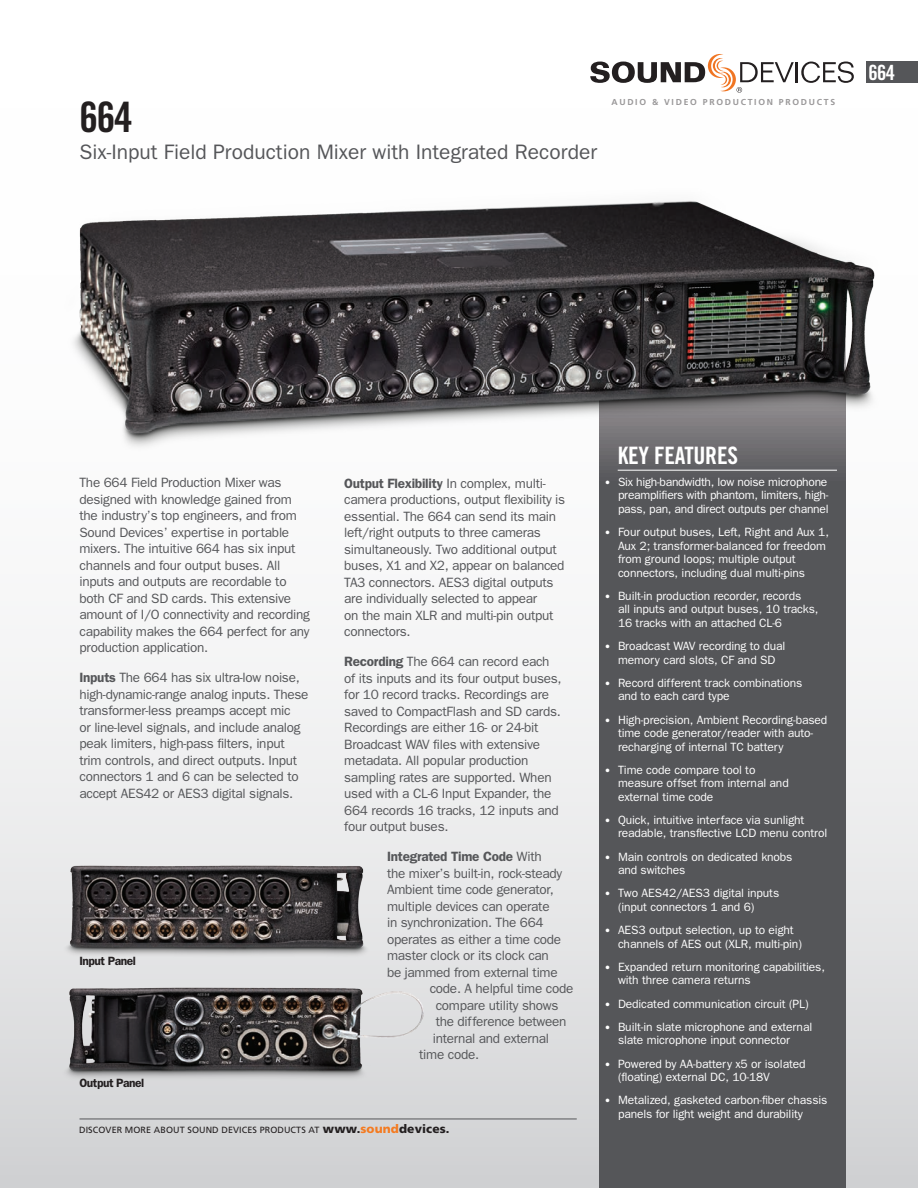
<style>
.page{position:relative;width:918px;height:1188px;background:#fff}
.page>*{position:absolute;margin:0;border:0;box-sizing:border-box;transform-origin:0 0}
.t1{font:42px "Trade Gothic Bold Cond Twenty";color:#231f20}
.t2{font:24px "Trade Gothic Bold Cond Twenty";letter-spacing:-.01em;color:#fff}
.t3{font:21px "Franklin Gothic";color:#555659}
.t4{font:21px "Trade Gothic Bold Cond Twenty";color:#fff}
.t5{font:13.5px/16.5px "Franklin Gothic";letter-spacing:-.02em;color:#555659}
.t6{font:600 13.5px "Franklin Gothic";letter-spacing:-.02em;color:#555659}
.t7{font:12px/13.5px "Franklin Gothic";letter-spacing:-.01em;color:#fff}
.t8{font:600 12px "Franklin Gothic";letter-spacing:-.04em;color:#231f20}
.t9{font:9px "Frutiger LT Std";letter-spacing:.01em;color:#231f20}
.t10{font:700 8.7px "Frutiger";letter-spacing:.2em;color:#9a9899}
.s1{font-weight:600}
.s2{font-weight:400}
.s3{font-weight:900;font-size:12px}
.s4{font-weight:900;font-size:12px;color:#f47b21}
.s5{font-size:10.5px}
</style>
<div class="page">
<div style="left:0;top:0;width:918px;height:1188px;background:linear-gradient(to bottom,#fff,#dadbdd)"></div>
<div style="left:599px;top:253px;width:247px;height:935px;background:#555659"></div>
<img style="left:47px;top:965px;width:386px;height:120px">
<img style="left:45px;top:843px;width:342px;height:118px">
<hr style="left:618px;top:470px;width:219px;height:1px;background:#fff">
<hr style="left:796px;top:62px;width:2px;height:20px;background:#231f20">
<svg style="left:801px;top:62px;width:53px;height:21px"></svg>
<svg style="left:590px;top:54px;width:204px;height:39px"></svg>
<div style="left:866px;top:62px;width:52px;height:21px;background:#555659"></div>
<hr style="left:80px;top:1119px;width:497px;height:1px;background:#555659">
<img style="left:64px;top:186px;width:826px;height:272px">
<h1 class="t1" style="left:80px;top:91px;width:55px">664</h1>
<h3 class="t3" style="left:80px;top:140px;width:519px">Six-Input Field Production Mixer with Integrated Recorder</h3>
<p class="t10" style="left:611px;top:97px;width:225px">AUDIO &amp; VIDEO PRODUCTION PRODUCTS</p>
<h3 class="t4" style="left:868px;top:59px;width:28px">664</h3>
<p class="t5" style="left:80px;top:474px;width:232px">The 664 Field Production Mixer was designed with knowledge gained from the industry’s top engineers, and from Sound Devices’ expertise in portable mixers. The intuitive 664 has six input channels and four output buses. All inputs and outputs are recordable to both CF and SD cards. This extensive amount of I/O connectivity and recording capability makes the 664 perfect for any production application.</p>
<p class="t5" style="left:80px;top:669px;width:230px"><span class="s1">Inputs</span> The 664 has six ultra-low noise, high-dynamic-range analog inputs. These transformer-less preamps accept mic<br>or line-level signals, and include analog peak limiters, high-pass filters, input trim controls, and direct outputs. Input connectors 1 and 6 can be selected to accept AES42 or AES3 digital signals.</p>
<p class="t8" style="left:80px;top:953px;width:58px">Input Panel</p>
<p class="t8" style="left:80px;top:1076px;width:66px">Output Panel</p>
<p class="t5" style="left:344px;top:475px;width:223px"><span class="s1">Output Flexibility</span> In complex, multi&shy;camera productions, output flexibility is essential. The 664 can send its main left/right outputs to three cameras simultaneously. Two additional output buses, X1 and X2, appear on balanced TA3 connectors. AES3 digital outputs are individually selected to appear<br>on the main XLR and multi-pin output connectors.</p>
<p class="t5" style="left:344px;top:653px;width:219px"><span class="s1">Recording</span> The 664 can record each of its inputs and its four output buses, for 10 record tracks. Recordings are saved to CompactFlash and SD cards.<br>Recordings are either 16- or 24-bit Broadcast WAV files with extensive metadata. All popular production sampling rates are supported. When used with a CL-6 Input Expander, the 664 records 16 tracks, 12 inputs and four output buses.</p>
<p class="t6" style="left:387px;top:848px;width:156px">Integrated Time Code <span class="s2">With</span></p>
<p class="t5" style="left:387px;top:864px;width:177px">the mixer’s built-in, rock-steady</p>
<p class="t5" style="left:387px;top:881px;width:168px">Ambient time code generator,</p>
<p class="t5" style="left:387px;top:897px;width:164px">multiple devices can operate</p>
<p class="t5" style="left:387px;top:914px;width:158px">in synchronization. The 664</p>
<p class="t5" style="left:387px;top:930px;width:176px">operates as either a time code</p>
<p class="t5" style="left:387px;top:947px;width:163px">master clock or its clock can</p>
<p class="t5" style="left:387px;top:963px;width:172px">be jammed from external time</p>
<p class="t5" style="left:430px;top:980px;width:145px">code. A helpful time code</p>
<p class="t5" style="left:436px;top:996px;width:124px">compare utility shows</p>
<p class="t5" style="left:436px;top:1013px;width:132px">the difference between</p>
<p class="t5" style="left:433px;top:1029px;width:118px">internal and external</p>
<p class="t5" style="left:419px;top:1046px;width:61px">time code.</p>
<p class="t9" style="left:79px;top:1125px;width:372px">DISCOVER MORE ABOUT SOUND DEVICES PRODUCTS AT <span class="s3">www.</span><span class="s4">sound</span><span class="s3">devices.</span></p>
<h2 class="t2" style="left:618px;top:441px;width:122px">KEY FEATURES</h2>
<p class="t7" style="left:618px;top:475px;width:212px;text-align:justify;text-indent:-14px"><span class="s5">•</span> Six high-bandwidth, low noise microphone preamplifiers with phantom, limiters, high&shy;pass, pan, and direct outputs per channel</p>
<p class="t7" style="left:618px;top:525px;width:212px;text-indent:-14px"><span class="s5">•</span> Four output buses, Left, Right and Aux 1, Aux 2; transformer-balanced for freedom from ground loops; multiple output connectors, including dual multi-pins</p>
<p class="t7" style="left:618px;top:589px;width:202px;text-indent:-14px"><span class="s5">•</span> Built-in production recorder, records<br>all inputs and output buses, 10 tracks,<br>16 tracks with an attached CL-6</p>
<p class="t7" style="left:604px;top:639px;width:182px;text-align:center"><span class="s5">•</span> Broadcast WAV recording to dual memory card slots, CF and SD</p>
<p class="t7" style="left:618px;top:676px;width:186px;text-indent:-14px"><span class="s5">•</span> Record different track combinations and to each card type</p>
<p class="t7" style="left:618px;top:712px;width:211px;text-indent:-14px"><span class="s5">•</span> High-precision, Ambient Recording-based time code generator/reader with auto&shy;recharging of internal TC battery</p>
<p class="t7" style="left:618px;top:763px;width:172px;text-indent:-14px"><span class="s5">•</span> Time code compare tool to measure offset from internal and external time code</p>
<p class="t7" style="left:618px;top:813px;width:211px;text-indent:-14px"><span class="s5">•</span> Quick, intuitive interface via sunlight readable, transflective LCD menu control</p>
<p class="t7" style="left:618px;top:850px;width:176px;text-indent:-14px"><span class="s5">•</span> Main controls on dedicated knobs and switches</p>
<p class="t7" style="left:618px;top:886px;width:163px;text-indent:-14px"><span class="s5">•</span> Two AES42/AES3 digital inputs (input connectors 1 and 6)</p>
<p class="t7" style="left:618px;top:923px;width:185px;text-indent:-14px"><span class="s5">•</span> AES3 output selection, up to eight channels of AES out (XLR, multi-pin)</p>
<p class="t7" style="left:618px;top:960px;width:208px;text-indent:-14px"><span class="s5">•</span> Expanded return monitoring capabilities, with three camera returns</p>
<p class="t7" style="left:604px;top:997px;width:206px"><span class="s5">•</span> Dedicated communication circuit (PL)</p>
<p class="t7" style="left:618px;top:1020px;width:196px;text-indent:-14px"><span class="s5">•</span> Built-in slate microphone and external slate microphone input connector</p>
<p class="t7" style="left:618px;top:1056px;width:189px;text-indent:-14px"><span class="s5">•</span> Powered by AA-battery x5 or isolated (floating) external DC, 10-18V</p>
<p class="t7" style="left:618px;top:1093px;width:211px;text-indent:-14px"><span class="s5">•</span> Metalized, gasketed carbon-fiber chassis panels for light weight and durability</p>
</div>
